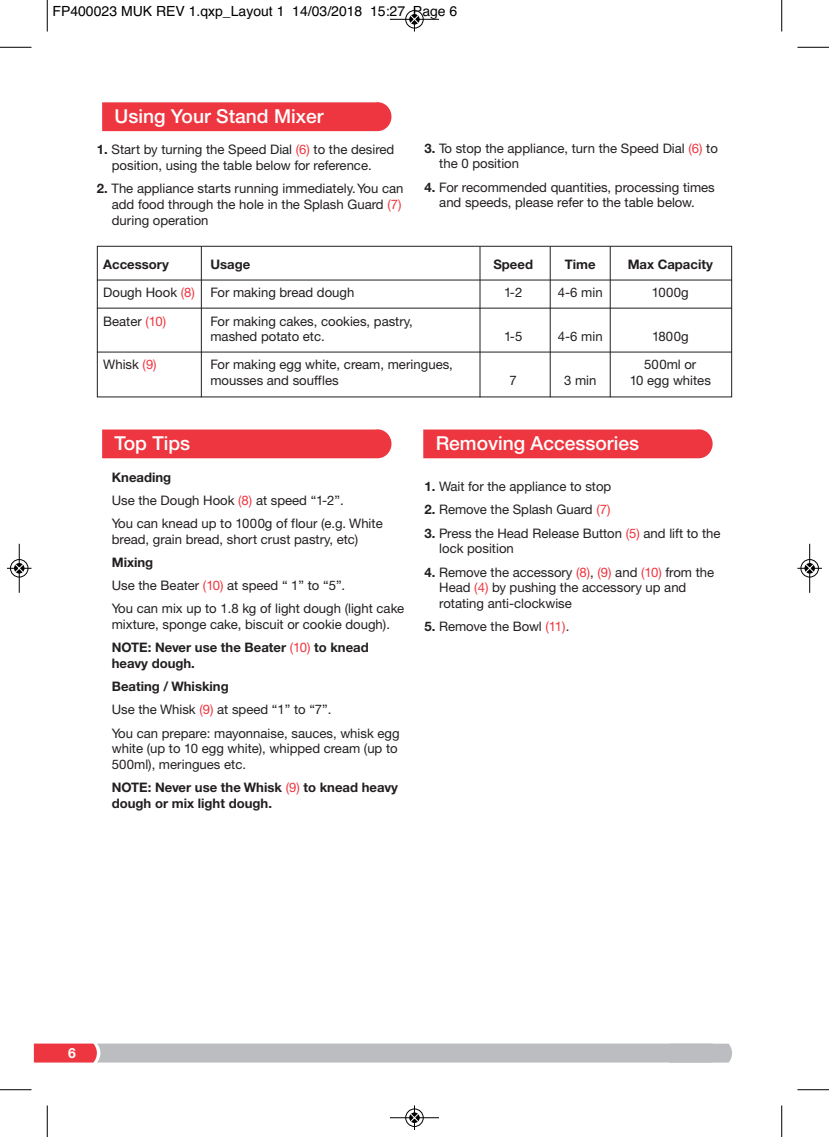
<style>
.page{position:relative;width:829px;height:1137px;background:#fff}
.page>*{position:absolute;margin:0;border:0;box-sizing:border-box;transform-origin:0 0}
.t1{font:500 19.25px "Helvetica Neue";color:#fff}
.t2{font:14px "Helvetica";color:#000}
.t3{font:700 14px "Helvetica Neue CE";color:#fff}
.t4{font:13.12px/15.8px "Helvetica Neue CE";color:#231f20}
.t5{font:700 13.12px/15.8px "Helvetica Neue CE";color:#231f20}
.s1{font-weight:700}
.s2{color:#ee3640}
.s3{font-weight:400;color:#ee3640}
</style>
<div class="page">
<svg style="left:34px;top:1043px;width:698px;height:19px;background:#c2b3b7"></svg>
<div style="left:102px;top:102px;width:289px;height:29px;background:#ee3640"></div>
<div style="left:97px;top:246px;width:635px;height:151px;border:1px solid #231f20"></div>
<hr style="left:97px;top:279px;width:635px;height:1px;background:#231f20">
<hr style="left:97px;top:307px;width:635px;height:1px;background:#231f20">
<hr style="left:97px;top:351px;width:635px;height:1px;background:#231f20">
<hr style="left:201px;top:246px;width:1px;height:151px;background:#231f20">
<hr style="left:550px;top:246px;width:1px;height:151px;background:#231f20">
<hr style="left:479px;top:246px;width:1px;height:151px;background:#231f20">
<hr style="left:610px;top:246px;width:1px;height:151px;background:#231f20">
<div style="left:102px;top:429px;width:289px;height:29px;background:#ee3640"></div>
<div style="left:423px;top:429px;width:289px;height:29px;background:#ee3640"></div>
<hr style="left:47px;top:0;width:1px;height:32px;background:#000">
<hr style="left:0;top:47px;width:32px;height:1px;background:#000">
<hr style="left:781px;top:0;width:1px;height:32px;background:#000">
<hr style="left:797px;top:47px;width:32px;height:1px;background:#000">
<hr style="left:47px;top:1105px;width:1px;height:31px;background:#000">
<hr style="left:0;top:1089px;width:32px;height:1px;background:#000">
<hr style="left:781px;top:1105px;width:1px;height:31px;background:#000">
<hr style="left:797px;top:1089px;width:32px;height:1px;background:#000">
<div style="left:405px;top:10px;width:19px;height:19px;border:1px solid #fff;border-radius:50%"></div>
<hr style="left:390px;top:19px;width:49px;height:1px;background:#000">
<div style="left:405px;top:10px;width:18px;height:18px;border:1px solid #000;border-radius:50%"></div>
<svg style="left:410px;top:7px;width:9px;height:25px"></svg>
<div style="left:405px;top:1108px;width:19px;height:18px;border:1px solid #fff;border-radius:50%"></div>
<hr style="left:390px;top:1117px;width:49px;height:1px;background:#000">
<div style="left:405px;top:1108px;width:18px;height:18px;border:1px solid #000;border-radius:50%"></div>
<svg style="left:410px;top:1105px;width:9px;height:24px"></svg>
<div style="left:10px;top:559px;width:19px;height:18px;border:1px solid #fff;border-radius:50%"></div>
<hr style="left:19px;top:543px;width:1px;height:49px;background:#000">
<div style="left:10px;top:559px;width:18px;height:18px;border:1px solid #000;border-radius:50%"></div>
<div style="left:14px;top:563px;width:10px;height:10px;background:#000;border-radius:50%"></div>
<svg style="left:7px;top:563px;width:25px;height:9px"></svg>
<div style="left:800px;top:559px;width:19px;height:18px;border:1px solid #fff;border-radius:50%"></div>
<hr style="left:809px;top:543px;width:1px;height:49px;background:#000">
<div style="left:800px;top:559px;width:18px;height:18px;border:1px solid #000;border-radius:50%"></div>
<div style="left:804px;top:563px;width:11px;height:10px;background:#000;border-radius:50%"></div>
<svg style="left:797px;top:563px;width:25px;height:9px"></svg>
<p class="t2" style="left:52px;top:3px;width:406px">FP400023 MUK REV 1.qxp_Layout 1 14/03/2018 15:27 Page 6</p>
<h1 class="t1" style="left:115px;top:109px;width:210px">Using Your Stand Mixer</h1>
<p class="t4" style="left:97px;top:143px;width:299px;text-align:center"><span class="s1">1.</span> Start by turning the Speed Dial <span class="s2">(6)</span> to the desired position, using the table below for reference.</p>
<p class="t4" style="left:112px;top:182px;width:293px;text-indent:-15px"><span class="s1">2.</span> The appliance starts running immediately.You can add food through the hole in the Splash Guard <span class="s2">(7) </span>during operation</p>
<p class="t4" style="left:439px;top:141px;width:280px;text-indent:-15px"><span class="s1">3.</span> To stop the appliance, turn the Speed Dial <span class="s2">(6)</span> to the 0 position</p>
<p class="t4" style="left:424px;top:180px;width:292px;text-align:center"><span class="s1">4.</span> For recommended quantities, processing times and speeds, please refer to the table below.</p>
<p class="t5" style="left:103px;top:258px;width:67px">Accessory</p>
<p class="t5" style="left:210px;top:258px;width:41px">Usage</p>
<p class="t5" style="left:493px;top:258px;width:41px">Speed</p>
<p class="t5" style="left:565px;top:258px;width:32px">Time</p>
<p class="t5" style="left:628px;top:258px;width:87px">Max Capacity</p>
<p class="t4" style="left:103px;top:286px;width:253px">Dough Hook <span class="s2">(8)</span> For making bread dough</p>
<p class="t4" style="left:504px;top:286px;width:20px">1-2</p>
<p class="t4" style="left:558px;top:286px;width:46px">4-6 min</p>
<p class="t4" style="left:652px;top:286px;width:38px">1000g</p>
<p class="t4" style="left:103px;top:314px;width:64px">Beater <span class="s2">(10)</span></p>
<p class="t4" style="left:210px;top:314px;width:204px">For making cakes, cookies, pastry, mashed potato etc.</p>
<p class="t4" style="left:504px;top:330px;width:20px">1-5</p>
<p class="t4" style="left:558px;top:330px;width:46px">4-6 min</p>
<p class="t4" style="left:652px;top:330px;width:38px">1800g</p>
<p class="t4" style="left:103px;top:358px;width:55px">Whisk <span class="s2">(9)</span></p>
<p class="t4" style="left:210px;top:358px;width:244px">For making egg white, cream, meringues,</p>
<p class="t4" style="left:644px;top:358px;width:54px">500ml or</p>
<p class="t4" style="left:210px;top:374px;width:130px">mousses and souffles</p>
<p class="t4" style="left:509px;top:374px;width:9px">7</p>
<p class="t4" style="left:564px;top:374px;width:34px">3 min</p>
<p class="t4" style="left:629px;top:374px;width:83px">10 egg whites</p>
<h1 class="t1" style="left:115px;top:436px;width:77px">Top Tips</h1>
<h1 class="t1" style="left:436px;top:436px;width:205px">Removing Accessories</h1>
<p class="t4" style="left:112px;top:466px;width:272px;line-height:23.3px"><span class="s1">Kneading<br></span>Use the Dough Hook <span class="s2">(8)</span> at speed “1-2”.<br>You can knead up to 1000g of flour (e.g. White</p>
<p class="t4" style="left:112px;top:532px;width:248px">bread, grain bread, short crust pastry, etc)</p>
<p class="t4" style="left:112px;top:551px;width:294px;line-height:23.3px"><span class="s1">Mixing<br></span>Use the Beater <span class="s2">(10)</span> at speed “ 1” to “5”.<br>You can mix up to 1.8 kg of light dough (light cake</p>
<p class="t4" style="left:112px;top:614px;width:280px;line-height:23.3px">mixture, sponge cake, biscuit or cookie dough).<br><span class="s1">NOTE: Never use the Beater</span> <span class="s2">(10)</span> <span class="s1">to knead</span></p>
<p class="t4" style="left:112px;top:653px;width:289px;line-height:23.3px"><span class="s1">heavy dough.<br>Beating / Whisking<br></span>Use the Whisk <span class="s2">(9)</span> at speed “1” to “7”.<br>You can prepare: mayonnaise, sauces, whisk egg</p>
<p class="t4" style="left:112px;top:742px;width:287px">white (up to 10 egg white), whipped cream (up to<br>500ml), meringues etc.</p>
<p class="t5" style="left:112px;top:780px;width:288px">NOTE: Never use the Whisk <span class="s3">(9)</span> to knead heavy dough or mix light dough.</p>
<p class="t4" style="left:424px;top:480px;width:188px"><span class="s1">1.</span> Wait for the appliance to stop</p>
<p class="t4" style="left:424px;top:503px;width:187px"><span class="s1">2.</span> Remove the Splash Guard <span class="s2">(7)</span></p>
<p class="t4" style="left:439px;top:526px;width:283px;text-indent:-15px"><span class="s1">3.</span> Press the Head Release Button <span class="s2">(5)</span> and lift to the lock position</p>
<p class="t4" style="left:439px;top:565px;width:276px;text-indent:-15px"><span class="s1">4.</span> Remove the accessory <span class="s2">(8)</span>, <span class="s2">(9)</span> and <span class="s2">(10)</span> from the<br>Head <span class="s2">(4)</span> by pushing the accessory up and rotating anti-clockwise</p>
<p class="t4" style="left:424px;top:620px;width:146px"><span class="s1">5.</span> Remove the Bowl <span class="s2">(11)</span>.</p>
<p class="t3" style="left:68px;top:1047px;width:9px">6</p>
</div>
